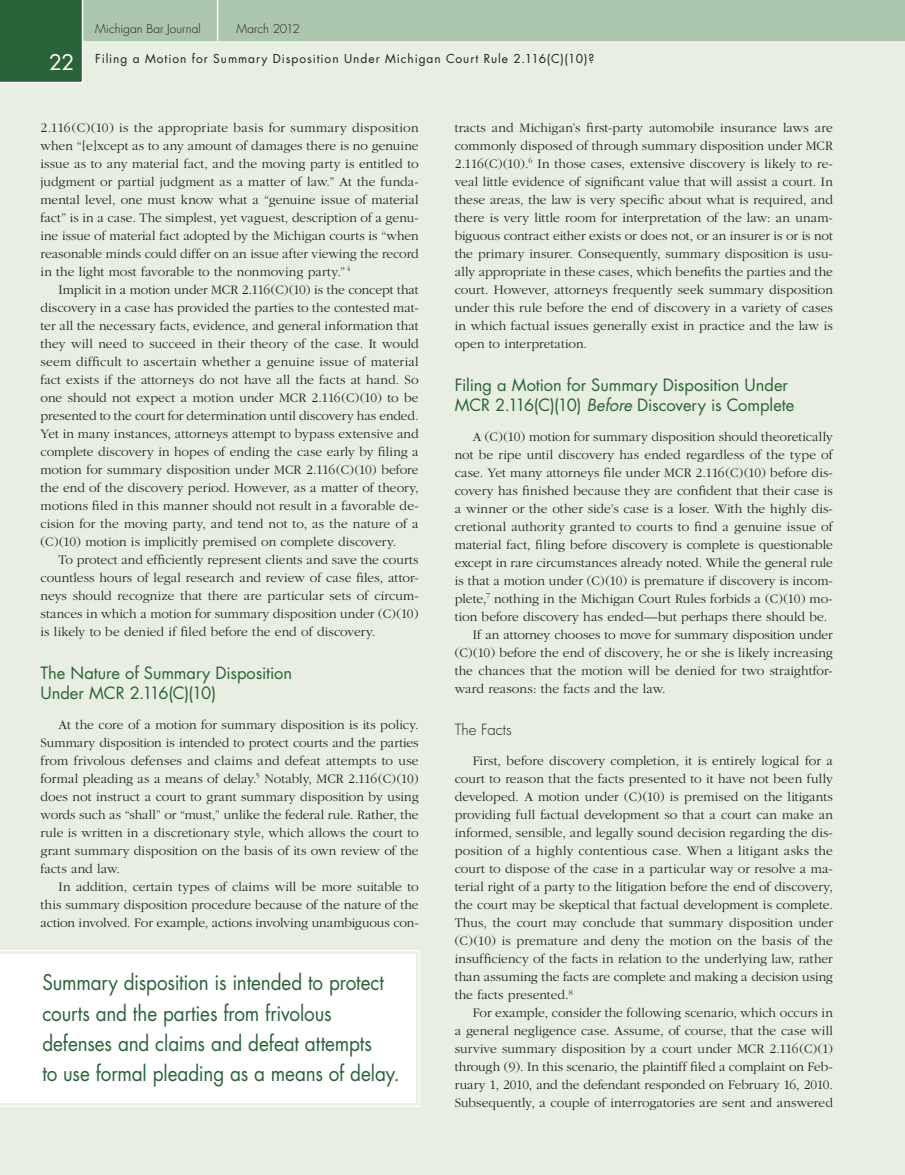
<style>
.page{position:relative;width:905px;height:1175px;background:#fff}
.page>*{position:absolute;margin:0;border:0;box-sizing:border-box;transform-origin:0 0}
.t1{font:21px/30px "Futura";letter-spacing:-.005em;color:#296337;scale:.9 1}
.t2{font:21px "Futura";color:#fff}
.t3{font:16.5px/19.5px "Futura";letter-spacing:-.005em;color:#296337}
.t4{font:300 15px "Futura";color:#231f20}
.t5{font:300 13.5px/18px "Garamond";color:#231f20;text-align:justify}
.t6{font:12px "Futura";letter-spacing:.075em;color:#231f20}
.t7{font:300 12px "Futura";color:#231f20}
.s1{font-style:italic}
</style>
<div class="page">
<div style="left:0;top:0;width:904px;height:1174px;background:#e8eee2"></div>
<div style="left:0;top:0;width:904px;height:40px;background:#acc5ad"></div>
<hr style="left:217px;top:0;width:1px;height:40px;background:#fff">
<div style="left:0;top:0;width:84px;height:83px;background:#296337"></div>
<svg style="left:0;top:950px;width:420px;height:157px"></svg>
<div style="left:0;top:955px;width:414px;height:146px;background:#fff"></div>
<h1 class="t2" style="left:49px;top:48px;width:27px">22</h1>
<p class="t7" style="left:95px;top:21px;width:107px">Michigan Bar Journal</p>
<p class="t7" style="left:236px;top:21px;width:65px">March 2012</p>
<p class="t6" style="left:95px;top:51px;width:500px">Filing a Motion for Summary Disposition Under Michigan Court Rule 2.116(C)(10)?</p>
<p class="t5" style="left:40px;top:119px;width:380px">2.116(C)(10) is the appropriate basis for summary disposition when “[e]xcept as to any amount of damages there is no genuine issue as to any material fact, and the moving party is entitled to judgment or partial judgment as a matter of law.” At the funda&shy;mental level, one must know what a “genuine issue of material fact” is in a case. The simplest, yet vaguest, description of a genu&shy;ine issue of material fact adopted by the Michigan courts is “when reasonable minds could differ on an issue after viewing the record in the light most favorable to the nonmoving party.” <sup>4</sup></p>
<p class="t5" style="left:41px;top:281px;width:380px;text-indent:18px">Implicit in a motion under MCR 2.116(C)(10) is the concept that discovery in a case has provided the parties to the contested mat&shy;ter all the necessary facts, evidence, and general information that they will need to succeed in their theory of the case. It would seem difficult to ascertain whether a genuine issue of material fact exists if the attorneys do not have all the facts at hand. So one should not expect a motion under MCR 2.116(C)(10) to be presented to the court for determination until discovery has ended.<br>Yet in many instances, attorneys attempt to bypass extensive and complete discovery in hopes of ending the case early by filing a motion for summary disposition under MCR 2.116(C)(10) before the end of the discovery period. However, as a matter of theory, motions filed in this manner should not result in a favorable de&shy;cision for the moving party, and tend not to, as the nature of a (C)(10) motion is implicitly premised on complete discovery.</p>
<p class="t5" style="left:41px;top:551px;width:379px;text-indent:18px">To protect and efficiently represent clients and save the courts countless hours of legal research and review of case files, attor&shy;neys should recognize that there are particular sets of circum&shy;stances in which a motion for summary disposition under (C)(10) is likely to be denied if filed before the end of discovery.</p>
<p class="t3" style="left:40px;top:663px;width:253px">The Nature of Summary Disposition<br>Under MCR 2.116(C)(10)</p>
<p class="t5" style="left:40px;top:716px;width:380px;text-indent:18px">At the core of a motion for summary disposition is its policy.<br>Summary disposition is intended to protect courts and the parties from frivolous defenses and claims and defeat attempts to use formal pleading as a means of delay.<sup>5</sup> Notably, MCR 2.116(C)(10) does not instruct a court to grant summary disposition by using words such as “shall” or “must,” unlike the federal rule. Rather, the rule is written in a discretionary style, which allows the court to grant summary disposition on the basis of its own review of the facts and law.</p>
<p class="t5" style="left:40px;top:878px;width:380px;text-indent:18px">In addition, certain types of claims will be more suitable to this summary disposition procedure because of the nature of the action involved. For example, actions involving unambiguous con-</p>
<h1 class="t1" style="left:42px;top:967px;width:398px">Summary disposition is intended to protect courts and the parties from frivolous defenses and claims and defeat attempts<br>to use formal pleading as a means of delay.</h1>
<p class="t5" style="left:454px;top:119px;width:380px">tracts and Michigan’s first-party automobile insurance laws are commonly disposed of through summary disposition under MCR 2.116(C)(10).<sup>6</sup> In those cases, extensive discovery is likely to re&shy;veal little evidence of significant value that will assist a court. In these areas, the law is very specific about what is required, and there is very little room for interpretation of the law: an unam&shy;biguous contract either exists or does not, or an insurer is or is not the primary insurer. Consequently, summary disposition is usu&shy;ally appropriate in these cases, which benefits the parties and the court. However, attorneys frequently seek summary disposition under this rule before the end of discovery in a variety of cases in which factual issues generally exist in practice and the law is open to interpretation.</p>
<p class="t3" style="left:454px;top:375px;width:341px">Filing a Motion for Summary Disposition Under<br>MCR 2.116(C)(10) <span class="s1">Before</span> Discovery is Complete</p>
<p class="t5" style="left:472px;top:428px;width:361px">A (C)(10) motion for summary disposition should theoretically</p>
<p class="t5" style="left:455px;top:446px;width:379px">not be ripe until discovery has ended regardless of the type of</p>
<p class="t5" style="left:455px;top:464px;width:379px">case. Yet many attorneys file under MCR 2.116(C)(10) before dis-</p>
<p class="t5" style="left:455px;top:482px;width:379px">covery has finished because they are confident that their case is</p>
<p class="t5" style="left:455px;top:500px;width:379px">a winner or the other side’s case is a loser. With the highly dis-</p>
<p class="t5" style="left:455px;top:518px;width:379px">cretional authority granted to courts to find a genuine issue of</p>
<p class="t5" style="left:455px;top:536px;width:379px">material fact, filing before discovery is complete is questionable</p>
<p class="t5" style="left:455px;top:554px;width:379px">except in rare circumstances already noted. While the general rule</p>
<p class="t5" style="left:455px;top:572px;width:379px">is that a motion under (C)(10) is premature if discovery is incom-</p>
<p class="t5" style="left:455px;top:590px;width:379px">plete,<sup>7</sup> nothing in the Michigan Court Rules forbids a (C)(10) mo-</p>
<p class="t5" style="left:455px;top:608px;width:374px">tion before discovery has ended—but perhaps there should be.</p>
<p class="t5" style="left:472px;top:626px;width:361px">If an attorney chooses to move for summary disposition under</p>
<p class="t5" style="left:455px;top:644px;width:379px">(C)(10) before the end of discovery, he or she is likely increasing</p>
<p class="t5" style="left:455px;top:662px;width:379px">the chances that the motion will be denied for two straightfor-</p>
<p class="t5" style="left:455px;top:680px;width:212px">ward reasons: the facts and the law.</p>
<p class="t4" style="left:454px;top:720px;width:58px">The Facts</p>
<p class="t5" style="left:455px;top:752px;width:380px;text-indent:18px">First, before discovery completion, it is entirely logical for a court to reason that the facts presented to it have not been fully developed. A motion under (C)(10) is premised on the litigants providing full factual development so that a court can make an informed, sensible, and legally sound decision regarding the dis&shy;position of a highly contentious case. When a litigant asks the court to dispose of the case in a particular way or resolve a ma&shy;terial right of a party to the litigation before the end of discovery, the court may be skeptical that factual development is complete.<br>Thus, the court may conclude that summary disposition under (C)(10) is premature and deny the motion on the basis of the insufficiency of the facts in relation to the underlying law, rather than assuming the facts are complete and making a decision using the facts presented.<sup>8</sup></p>
<p class="t5" style="left:455px;top:1004px;width:380px;text-indent:18px">For example, consider the following scenario, which occurs in a general negligence case. Assume, of course, that the case will survive summary disposition by a court under MCR 2.116(C)(1) through (9). In this scenario, the plaintiff filed a complaint on Feb&shy;ruary 1, 2010, and the defendant responded on February 16, 2010.<br>Subsequently, a couple of interrogatories are sent and answered</p>
</div>
